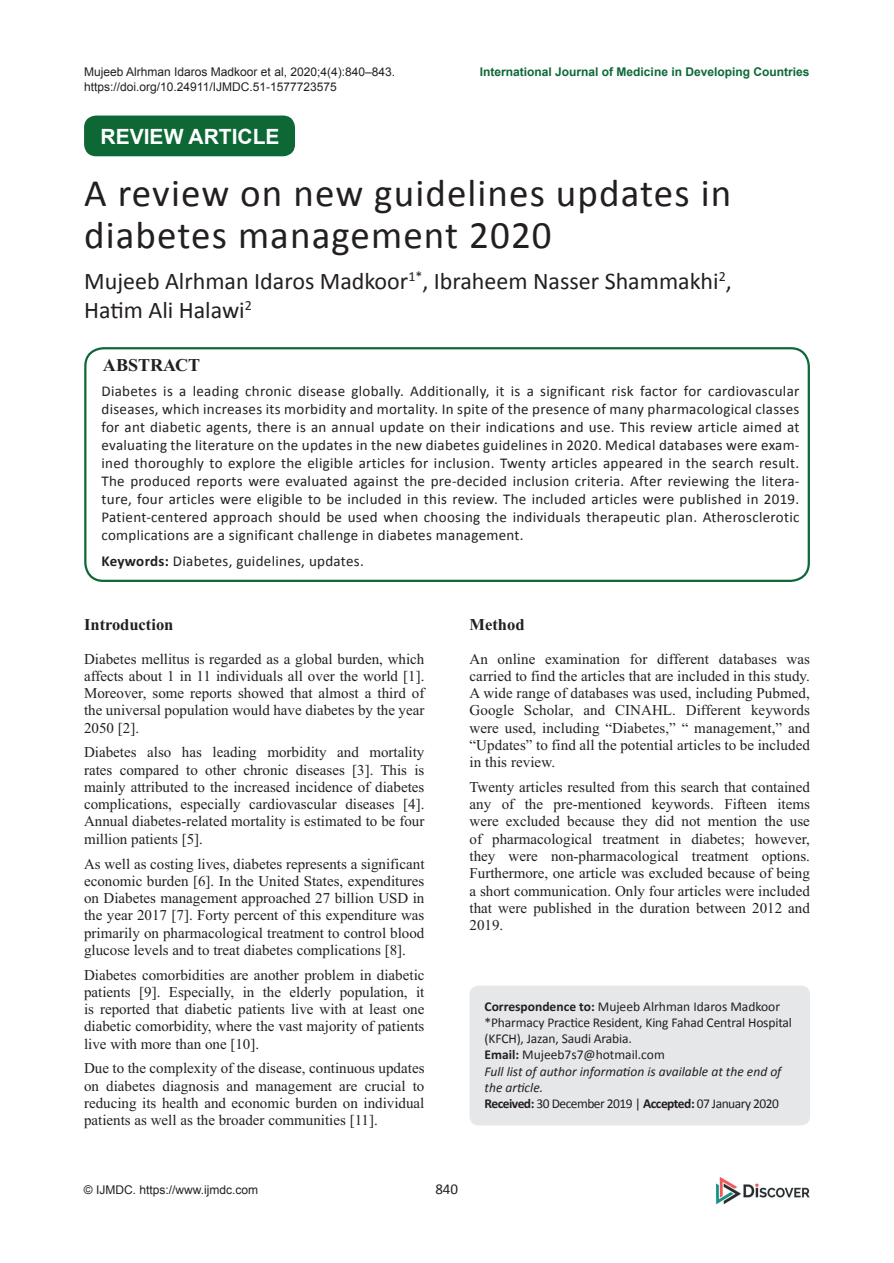
<style>
.page{position:relative;width:894px;height:1263px;background:#fff}
.page>*{position:absolute;margin:0;border:0;box-sizing:border-box;transform-origin:0 0}
.t1{font:39px/42px "Calibri";letter-spacing:.03em;color:#231f20}
.t2{font:24px/28.8px "Calibri";color:#231f20}
.t3{font:700 21px "Arial";color:#fff}
.t4{font:700 18px "Times New Roman";color:#231f20}
.t5{font:700 16.5px "Times New Roman";color:#231f20}
.t6{font:15px/17.2px "Times New Roman";color:#231f20;text-align:justify}
.t7{font:15px/18px "Calibri";letter-spacing:.02em;color:#231f20;text-align:justify}
.t8{font:13.5px/16.2px "Calibri";letter-spacing:-.01em;color:#231f20}
.t9{font:12px/14.4px "Arial";color:#231f20}
.t10{font:700 12px "Arial";color:#0d6836}
.s1{font-weight:700}
.s2{font-style:italic}
</style>
<div class="page">
<img style="left:715px;top:1177px;width:94px;height:27px">
<div style="left:84px;top:347px;width:725px;height:235px;border:2px solid #0d6836;border-radius:18px"></div>
<div style="left:469px;top:985px;width:340px;height:140px;background:#e6e7e9;border-radius:9px"></div>
<div style="left:84px;top:115px;width:211px;height:41px;background:#0d6836;border-radius:12px"></div>
<p class="t9" style="left:84px;top:65px;width:312px">Mujeeb Alrhman Idaros Madkoor et al, 2020;4(4):840–843. https://doi.org/10.24911/IJMDC.51-1577723575</p>
<h3 class="t3" style="left:100px;top:122px;width:180px">REVIEW ARTICLE</h3>
<p class="t10" style="left:479px;top:64px;width:331px">International Journal of Medicine in Developing Countries</p>
<h1 class="t1" style="left:84px;top:170px;width:648px">A review on new guidelines updates in diabetes management 2020</h1>
<h2 class="t2" style="left:84px;top:265px;width:649px">Mujeeb Alrhman Idaros Madkoor<sup>1*</sup>, Ibraheem Nasser Shammakhi<sup>2</sup>,<br>Hatim Ali Halawi<sup>2</sup></h2>
<p class="t4" style="left:103px;top:355px;width:99px">ABSTRACT</p>
<p class="t7" style="left:101px;top:382px;width:699px">Diabetes is a leading chronic disease globally. Additionally, it is a significant risk factor for cardiovascular diseases, which increases its morbidity and mortality. In spite of the presence of many pharmacological classes for ant diabetic agents, there is an annual update on their indications and use. This review article aimed at evaluating the literature on the updates in the new diabetes guidelines in 2020. Medical databases were exam&shy;ined thoroughly to explore the eligible articles for inclusion. Twenty articles appeared in the search result.<br>The produced reports were evaluated against the pre-decided inclusion criteria. After reviewing the litera&shy;ture, four articles were eligible to be included in this review. The included articles were published in 2019.<br>Patient-centered approach should be used when choosing the individuals therapeutic plan. Atherosclerotic complications are a significant challenge in diabetes management.</p>
<p class="t7" style="left:101px;top:551px;width:264px"><span class="s1">Keywords:</span> Diabetes, guidelines, updates.</p>
<p class="t5" style="left:84px;top:615px;width:91px">Introduction</p>
<p class="t6" style="left:84px;top:650px;width:342px">Diabetes mellitus is regarded as a global burden, which affects about 1 in 11 individuals all over the world [1].<br>Moreover, some reports showed that almost a third of the universal population would have diabetes by the year 2050 [2].</p>
<p class="t6" style="left:84px;top:743px;width:342px">Diabetes also has leading morbidity and mortality rates compared to other chronic diseases [3]. This is mainly attributed to the increased incidence of diabetes complications, especially cardiovascular diseases [4].<br>Annual diabetes-related mortality is estimated to be four million patients [5].</p>
<p class="t6" style="left:84px;top:854px;width:342px">As well as costing lives, diabetes represents a significant economic burden [6]. In the United States, expenditures on Diabetes management approached 27 billion USD in the year 2017 [7]. Forty percent of this expenditure was primarily on pharmacological treatment to control blood glucose levels and to treat diabetes complications [8].</p>
<p class="t6" style="left:84px;top:965px;width:342px">Diabetes comorbidities are another problem in diabetic patients [9]. Especially, in the elderly population, it is reported that diabetic patients live with at least one diabetic comorbidity, where the vast majority of patients live with more than one [10].</p>
<p class="t6" style="left:84px;top:1059px;width:342px">Due to the complexity of the disease, continuous updates on diabetes diagnosis and management are crucial to reducing its health and economic burden on individual patients as well as the broader communities [11].</p>
<p class="t5" style="left:469px;top:615px;width:56px">Method</p>
<p class="t6" style="left:469px;top:650px;width:342px">An online examination for different databases was carried to find the articles that are included in this study.<br>A wide range of databases was used, including Pubmed, Google Scholar, and CINAHL. Different keywords were used, including “Diabetes,” “ management,” and “Updates” to find all the potential articles to be included in this review.</p>
<p class="t6" style="left:469px;top:778px;width:342px">Twenty articles resulted from this search that contained any of the pre-mentioned keywords. Fifteen items were excluded because they did not mention the use of pharmacological treatment in diabetes; however, they were non-pharmacological treatment options.<br>Furthermore, one article was excluded because of being a short communication. Only four articles were included that were published in the duration between 2012 and 2019.</p>
<p class="t8" style="left:484px;top:997px;width:309px"><span class="s1">Correspondence to:</span> Mujeeb Alrhman Idaros Madkoor *Pharmacy Practice Resident, King Fahad Central Hospital (KFCH), Jazan, Saudi Arabia.<br><span class="s1">Email:</span> Mujeeb7s7@hotmail.com<br><span class="s2">Full list of author information is available at the end of the article.<br></span><span class="s1">Received:</span> 30 December 2019 | <span class="s1">Accepted:</span> 07 January 2020</p>
<p class="t9" style="left:84px;top:1182px;width:176px">© IJMDC. https://www.ijmdc.com</p>
<p class="t7" style="left:435px;top:1179px;width:24px">840</p>
</div>
